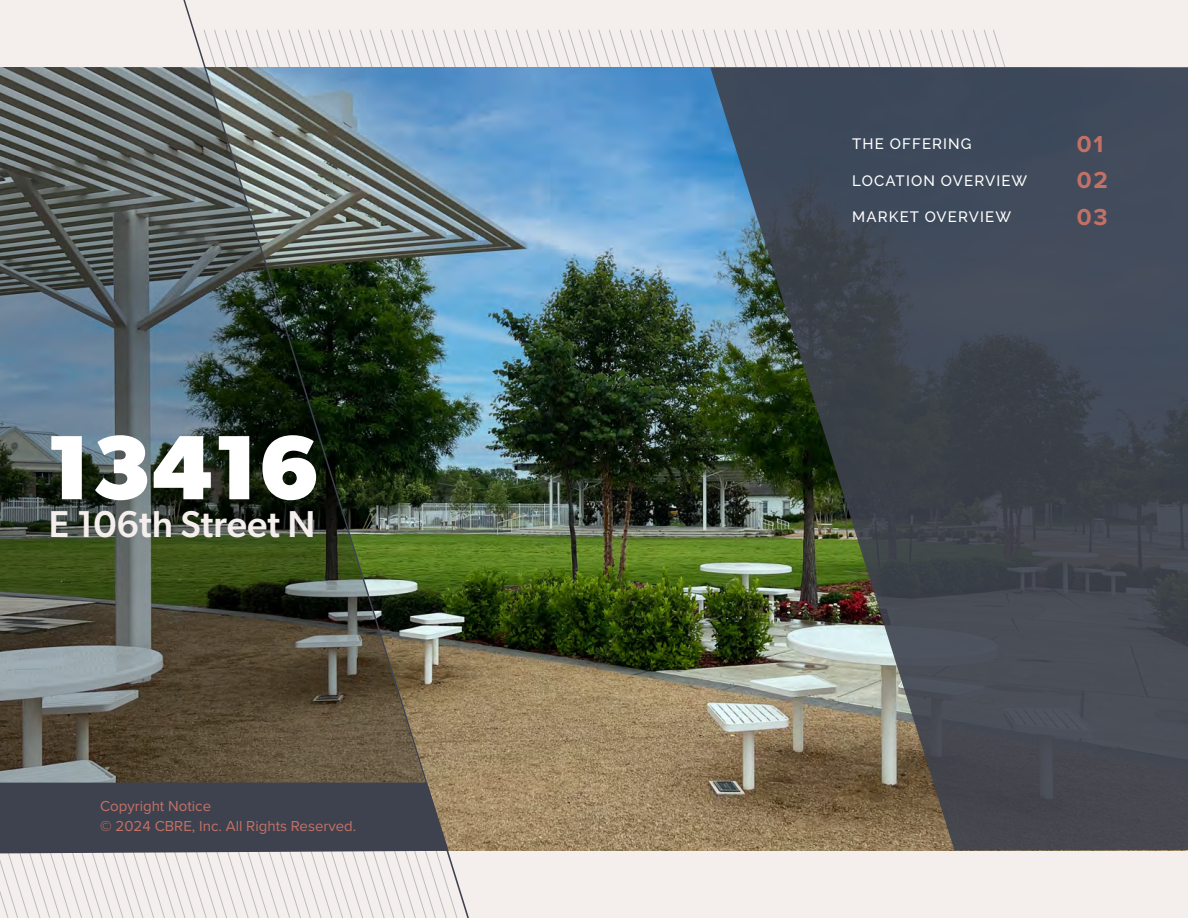
<style>
.page{position:relative;width:1188px;height:918px;background:#f4efec}
.page>*{position:absolute;margin:0;border:0;box-sizing:border-box;transform-origin:0 0}
.t1{font:700 91.5px "Gibson";color:#fff}
.t2{font:500 37.5px "Gibson";color:#f4efec}
.t3{font:700 24px "Proxima Nova";color:#c47165}
.t4{font:15px/20.2px "Proxima Nova";color:#c47165}
.t5{font:500 15px "Raleway";letter-spacing:.075em;color:#fff}
</style>
<div class="page">
<svg style="left:765px;top:29px;width:113px;height:39px"></svg>
<svg style="left:898px;top:29px;width:255px;height:39px"></svg>
<svg style="left:489px;top:29px;width:135px;height:39px"></svg>
<img style="left:489px;top:68px;width:221px;height:782px">
<svg style="left:0;top:67px;width:156px;height:75px;background:#666c6a"></svg>
<img style="left:156px;top:0;width:333px;height:918px">
<img style="left:0;top:142px;width:449px;height:776px">
<svg style="left:710px;top:68px;width:478px;height:782px;background:#4c5357"></svg>
<h1 class="t1" style="left:45px;top:413px;width:276px">13416</h1>
<h2 class="t2" style="left:49px;top:501px;width:268px">E 106th Street N</h2>
<p class="t4" style="left:100px;top:795px;width:258px">Copyright Notice<br>© 2024 CBRE, Inc. All Rights Reserved.</p>
<p class="t5" style="left:852px;top:135px;width:121px">THE OFFERING</p>
<h3 class="t3" style="left:1077px;top:126px;width:28px">01</h3>
<p class="t5" style="left:852px;top:172px;width:177px">LOCATION OVERVIEW</p>
<h3 class="t3" style="left:1077px;top:162px;width:33px">02</h3>
<p class="t5" style="left:852px;top:208px;width:160px">MARKET OVERVIEW</p>
<h3 class="t3" style="left:1077px;top:199px;width:32px">03</h3>
</div>
